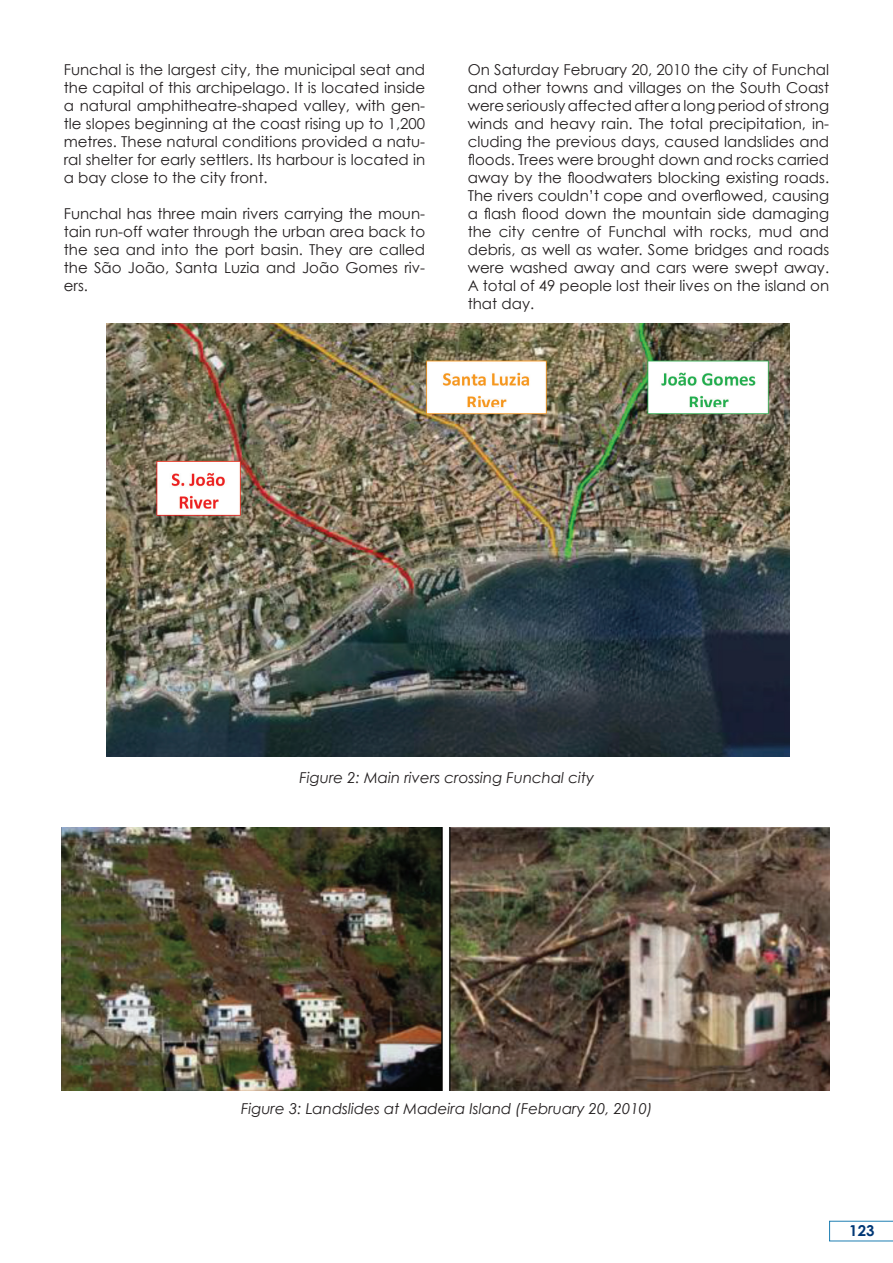
<style>
.page{position:relative;width:893px;height:1263px;background:#fff}
.page>*{position:absolute;margin:0;border:0;box-sizing:border-box;transform-origin:0 0}
.t1{font:15px/18px "Century Gothic";color:#231f20;text-align:justify}
.t2{font:italic 15px "Century Gothic";color:#231f20}
.t3{font:700 15px "Century Gothic";color:#013775}
</style>
<div class="page">
<svg style="left:829px;top:1221px;width:64px;height:20px"></svg>
<img style="left:106px;top:323px;width:684px;height:434px">
<img style="left:62px;top:827px;width:768px;height:263px">
<p class="t1" style="left:64px;top:60px;width:363px">Funchal is the largest city, the municipal seat and the capital of this archipelago. It is located inside a natural amphitheatre-shaped valley, with gen&shy;tle slopes beginning at the coast rising up to 1,200 metres. These natural conditions provided a natu&shy;ral shelter for early settlers. Its harbour is located in a bay close to the city front.</p>
<p class="t1" style="left:64px;top:204px;width:363px">Funchal has three main rivers carrying the moun&shy;tain run-off water through the urban area back to the sea and into the port basin. They are called the São João, Santa Luzia and João Gomes riv&shy;ers.</p>
<p class="t1" style="left:468px;top:60px;width:363px">On Saturday February 20, 2010 the city of Funchal and other towns and villages on the South Coast were seriously affected after a long period of strong winds and heavy rain. The total precipitation, in&shy;cluding the previous days, caused landslides and floods. Trees were brought down and rocks carried away by the floodwaters blocking existing roads.<br>The rivers couldn’t cope and overflowed, causing a flash flood down the mountain side damaging the city centre of Funchal with rocks, mud and debris, as well as water. Some bridges and roads were washed away and cars were swept away.<br>A total of 49 people lost their lives on the island on that day.</p>
<p class="t2" style="left:300px;top:768px;width:296px">Figure 2: Main rivers crossing Funchal city</p>
<p class="t2" style="left:241px;top:1100px;width:413px">Figure 3: Landslides at Madeira Island (February 20, 2010)</p>
<p class="t3" style="left:849px;top:1221px;width:27px">123</p>
</div>
